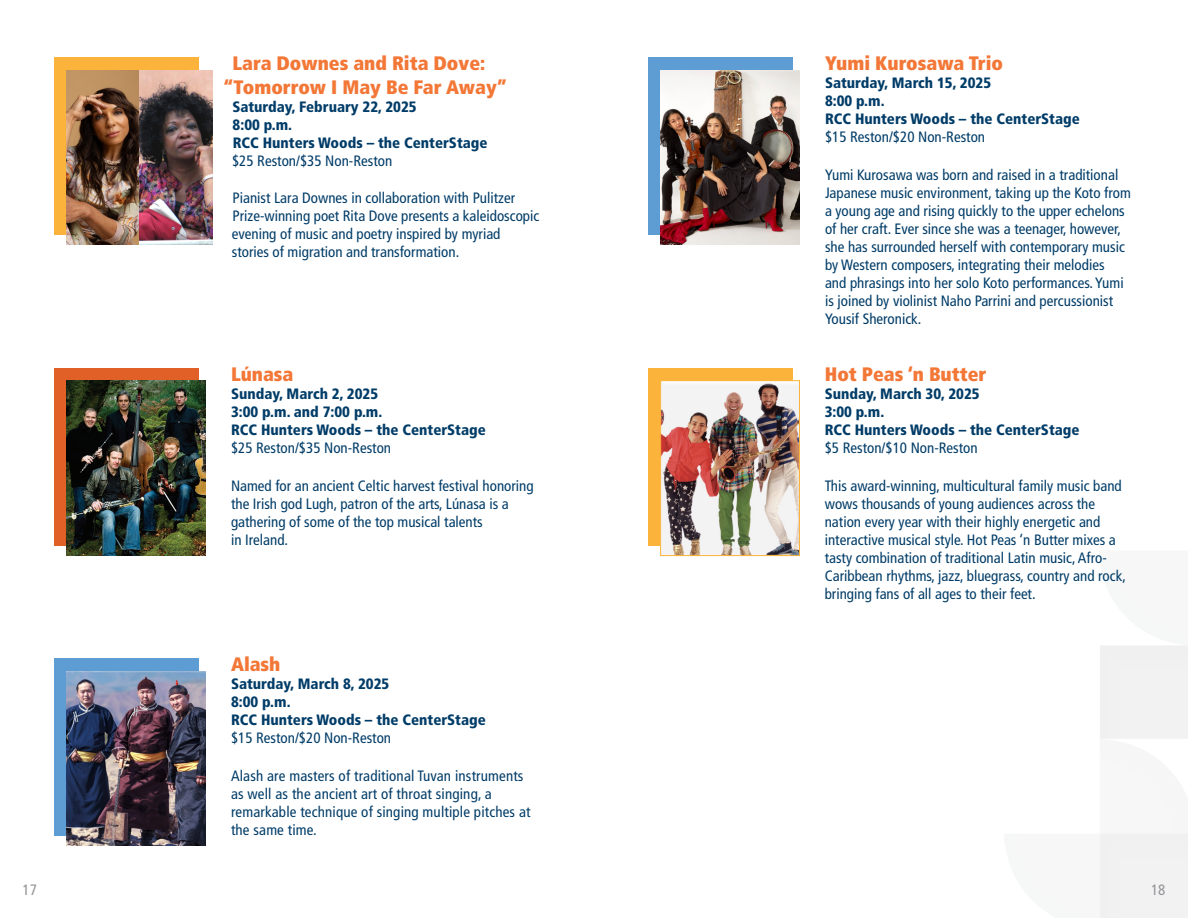
<style>
.page{position:relative;width:1188px;height:918px;background:#fff}
.page>*{position:absolute;margin:0;border:0;box-sizing:border-box;transform-origin:0 0}
.t1{font:900 condensed 19.5px/23.4px "Frutiger LT Std";color:#f37737}
.t2{font:condensed 15px/18px "Frutiger LT Std";color:#003c68}
.t3{font:900 condensed 15px "Frutiger LT Std";color:#003c68}
.t4{font:condensed 15px "Frutiger LT Std";color:#939598}
</style>
<div class="page">
<div style="left:54px;top:658px;width:144px;height:178px;background:#5d9dd4"></div>
<img style="left:67px;top:671px;width:139px;height:175px">
<div style="left:648px;top:57px;width:144px;height:178px;background:#5d9dd4"></div>
<img style="left:661px;top:70px;width:139px;height:175px">
<div style="left:54px;top:368px;width:144px;height:177px;background:#e06028"></div>
<img style="left:67px;top:381px;width:139px;height:175px">
<div style="left:648px;top:368px;width:144px;height:177px;background:#fcb33b"></div>
<img style="left:662px;top:382px;width:136px;height:172px">
<div style="left:660px;top:380px;width:140px;height:176px;border:1px solid #fcb33b"></div>
<div style="left:54px;top:57px;width:144px;height:178px;background:#fcb33b"></div>
<img style="left:67px;top:70px;width:72px;height:175px">
<img style="left:139px;top:70px;width:74px;height:175px">
<p class="t1" style="left:223px;top:52px;width:286px;text-indent:9px">Lara Downes and Rita Dove: “Tomorrow I May Be Far Away”</p>
<p class="t3" style="left:232px;top:97px;width:186px">Saturday, February 22, 2025</p>
<p class="t3" style="left:233px;top:115px;width:61px">8:00 p.m.</p>
<p class="t3" style="left:233px;top:133px;width:256px">RCC Hunters Woods – the CenterStage</p>
<p class="t2" style="left:232px;top:151px;width:162px">$25 Reston/$35 Non-Reston</p>
<p class="t2" style="left:232px;top:189px;width:309px">Pianist Lara Downes in collaboration with Pulitzer Prize-winning poet Rita Dove presents a kaleidoscopic evening of music and poetry inspired by myriad stories of migration and transformation.</p>
<p class="t1" style="left:231px;top:362px;width:64px">Lúnasa</p>
<p class="t3" style="left:231px;top:385px;width:149px">Sunday, March 2, 2025</p>
<p class="t3" style="left:231px;top:403px;width:153px">3:00 p.m. and 7:00 p.m.</p>
<p class="t3" style="left:231px;top:421px;width:256px">RCC Hunters Woods – the CenterStage</p>
<p class="t2" style="left:231px;top:439px;width:162px">$25 Reston/$35 Non-Reston</p>
<p class="t2" style="left:231px;top:476px;width:304px">Named for an ancient Celtic harvest festival honoring the Irish god Lugh, patron of the arts, Lúnasa is a gathering of some of the top musical talents<br>in Ireland.</p>
<p class="t1" style="left:231px;top:653px;width:51px">Alash</p>
<p class="t3" style="left:231px;top:675px;width:160px">Saturday, March 8, 2025</p>
<p class="t3" style="left:231px;top:693px;width:61px">8:00 p.m.</p>
<p class="t3" style="left:231px;top:711px;width:256px">RCC Hunters Woods – the CenterStage</p>
<p class="t2" style="left:231px;top:729px;width:162px">$15 Reston/$20 Non-Reston</p>
<p class="t2" style="left:231px;top:767px;width:301px">Alash are masters of traditional Tuvan instruments as well as the ancient art of throat singing, a remarkable technique of singing multiple pitches at the same time.</p>
<p class="t1" style="left:825px;top:52px;width:180px">Yumi Kurosawa Trio</p>
<p class="t3" style="left:825px;top:74px;width:168px">Saturday, March 15, 2025</p>
<p class="t3" style="left:825px;top:92px;width:61px">8:00 p.m.</p>
<p class="t3" style="left:825px;top:110px;width:256px">RCC Hunters Woods – the CenterStage</p>
<p class="t2" style="left:825px;top:128px;width:162px">$15 Reston/$20 Non-Reston</p>
<p class="t2" style="left:825px;top:166px;width:307px">Yumi Kurosawa was born and raised in a traditional Japanese music environment, taking up the Koto from a young age and rising quickly to the upper echelons of her craft. Ever since she was a teenager, however, she has surrounded herself with contemporary music by Western composers, integrating their melodies<br>and phrasings into her solo Koto performances. Yumi is joined by violinist Naho Parrini and percussionist Yousif Sheronick.</p>
<p class="t1" style="left:825px;top:362px;width:163px">Hot Peas ‘n Butter</p>
<p class="t3" style="left:825px;top:385px;width:156px">Sunday, March 30, 2025</p>
<p class="t3" style="left:825px;top:403px;width:61px">3:00 p.m.</p>
<p class="t3" style="left:825px;top:421px;width:256px">RCC Hunters Woods – the CenterStage</p>
<p class="t2" style="left:825px;top:439px;width:154px">$5 Reston/$10 Non-Reston</p>
<p class="t2" style="left:825px;top:476px;width:303px">This award-winning, multicultural family music band wows thousands of young audiences across the nation every year with their highly energetic and interactive musical style. Hot Peas ‘n Butter mixes a tasty combination of traditional Latin music, Afro-Caribbean rhythms, jazz, bluegrass, country and rock, bringing fans of all ages to their feet.</p>
<p class="t4" style="left:22px;top:881px;width:16px">17</p>
<p class="t4" style="left:1151px;top:881px;width:16px">18</p>
</div>
